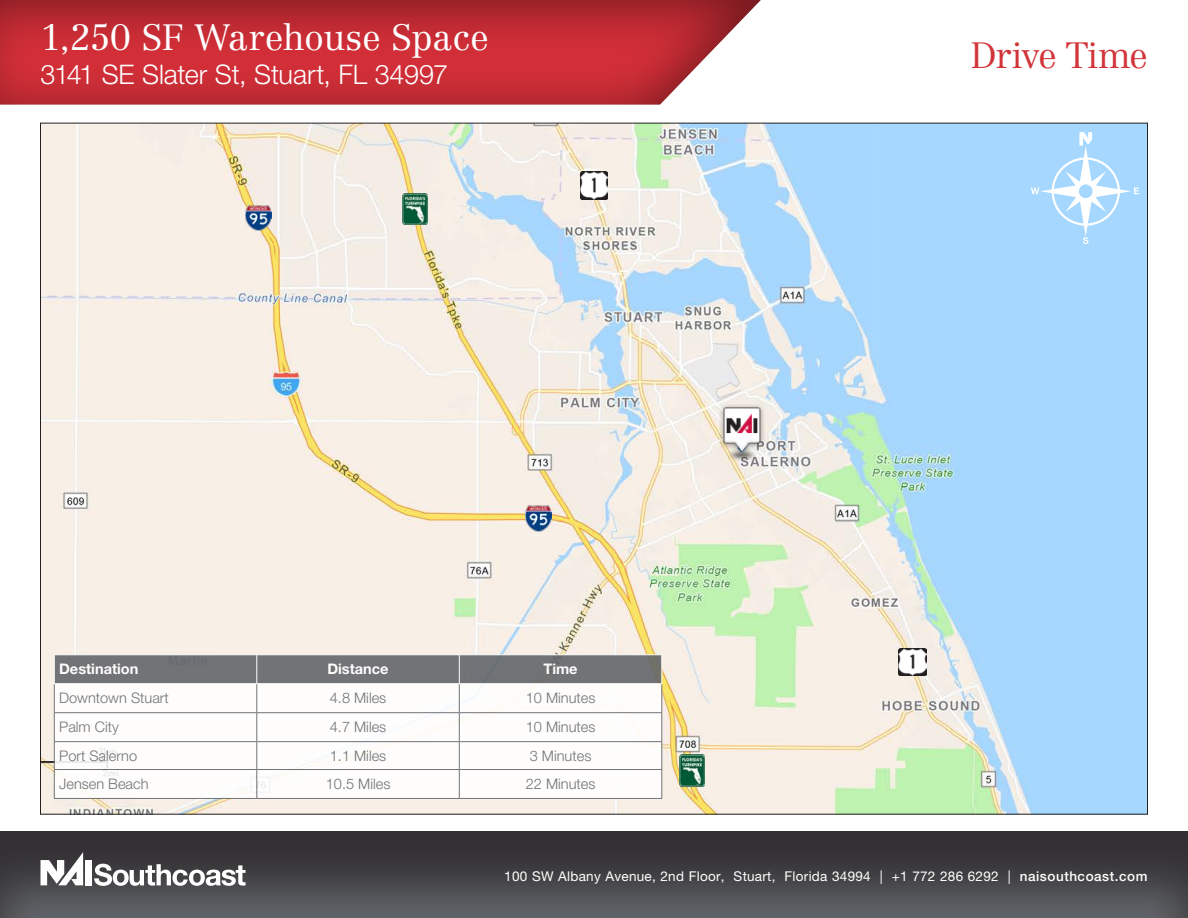
<style>
.page{position:relative;width:1188px;height:918px;background:#fff}
.page>*{position:absolute;margin:0;border:0;box-sizing:border-box;transform-origin:0 0}
.t1{font:300 36px "Centennial LT Std";letter-spacing:-.015em;color:#fff}
.t2{font:300 36px "Centennial LT Std";letter-spacing:-.03em;color:#d23439}
.t3{font:300 27px "Helvetica Neue LT Std";letter-spacing:-.005em;color:#fff}
.t4{font:300 14.55px "Helvetica Neue LT Std";color:#62656a}
.t5{font:700 14.55px "Helvetica Neue LT Std";color:#fff}
.t6{font:13.5px "Helvetica Neue LT Std";letter-spacing:.02em;color:#fff}
.s1{font-weight:500}
</style>
<div class="page">
<img style="left:42px;top:125px;width:1104px;height:688px">
<div style="left:0;top:830px;width:1188px;height:88px;background:#231f20;opacity:.75"></div>
<div style="left:0;top:0;width:762px;height:106px;background:#231f20;opacity:.51"></div>
<div style="left:85px;top:860px;width:7px;height:25px;background:#fff"></div>
<svg style="left:40px;top:852px;width:43px;height:33px"></svg>
<svg style="left:94px;top:864px;width:152px;height:22px"></svg>
<img style="left:720px;top:404px;width:45px;height:56px">
<hr style="left:54px;top:798px;width:203px;height:1px;background:#62656a">
<hr style="left:257px;top:798px;width:202px;height:1px;background:#62656a">
<hr style="left:459px;top:798px;width:203px;height:1px;background:#62656a">
<hr style="left:54px;top:654px;width:203px;height:1px;background:#fff">
<hr style="left:257px;top:654px;width:202px;height:1px;background:#fff">
<hr style="left:459px;top:654px;width:203px;height:1px;background:#fff">
<svg style="left:54px;top:655px;width:609px;height:143px"></svg>
<hr style="left:54px;top:683px;width:203px;height:1px;background:#fff">
<hr style="left:257px;top:683px;width:202px;height:1px;background:#fff">
<hr style="left:459px;top:683px;width:203px;height:1px;background:#fff">
<img style="left:898px;top:648px;width:28px;height:28px">
<svg style="left:1031px;top:132px;width:108px;height:112px;background:#b3ddff"></svg>
<img style="left:679px;top:755px;width:26px;height:31px">
<img style="left:402px;top:193px;width:26px;height:32px">
<img style="left:526px;top:506px;width:25px;height:25px">
<img style="left:246px;top:205px;width:25px;height:26px">
<img style="left:580px;top:172px;width:28px;height:28px">
<p class="t1" style="left:40px;top:16px;width:450px">1,250 SF Warehouse Space</p>
<p class="t3" style="left:40px;top:58px;width:409px">3141 SE Slater St, Stuart, FL 34997</p>
<p class="t5" style="left:59px;top:660px;width:81px">Destination</p>
<p class="t5" style="left:327px;top:660px;width:63px">Distance</p>
<p class="t5" style="left:543px;top:660px;width:36px">Time</p>
<p class="t4" style="left:59px;top:689px;width:111px">Downtown Stuart</p>
<p class="t4" style="left:330px;top:689px;width:58px">4.8 Miles</p>
<p class="t4" style="left:526px;top:689px;width:71px">10 Minutes</p>
<p class="t4" style="left:59px;top:718px;width:61px">Palm City</p>
<p class="t4" style="left:330px;top:718px;width:58px">4.7 Miles</p>
<p class="t4" style="left:526px;top:718px;width:71px">10 Minutes</p>
<p class="t4" style="left:59px;top:747px;width:80px">Port Salerno</p>
<p class="t4" style="left:330px;top:747px;width:58px">1.1 Miles</p>
<p class="t4" style="left:530px;top:747px;width:63px">3 Minutes</p>
<p class="t4" style="left:59px;top:775px;width:91px">Jensen Beach</p>
<p class="t4" style="left:326px;top:775px;width:66px">10.5 Miles</p>
<p class="t4" style="left:526px;top:775px;width:71px">22 Minutes</p>
<p class="t2" style="left:971px;top:34px;width:179px">Drive Time</p>
<p class="t6" style="left:504px;top:868px;width:645px">100 SW Albany Avenue, 2nd Floor, Stuart, Florida 34994 | +1 772 286 6292 | <span class="s1">naisouthcoast.com</span></p>
</div>
